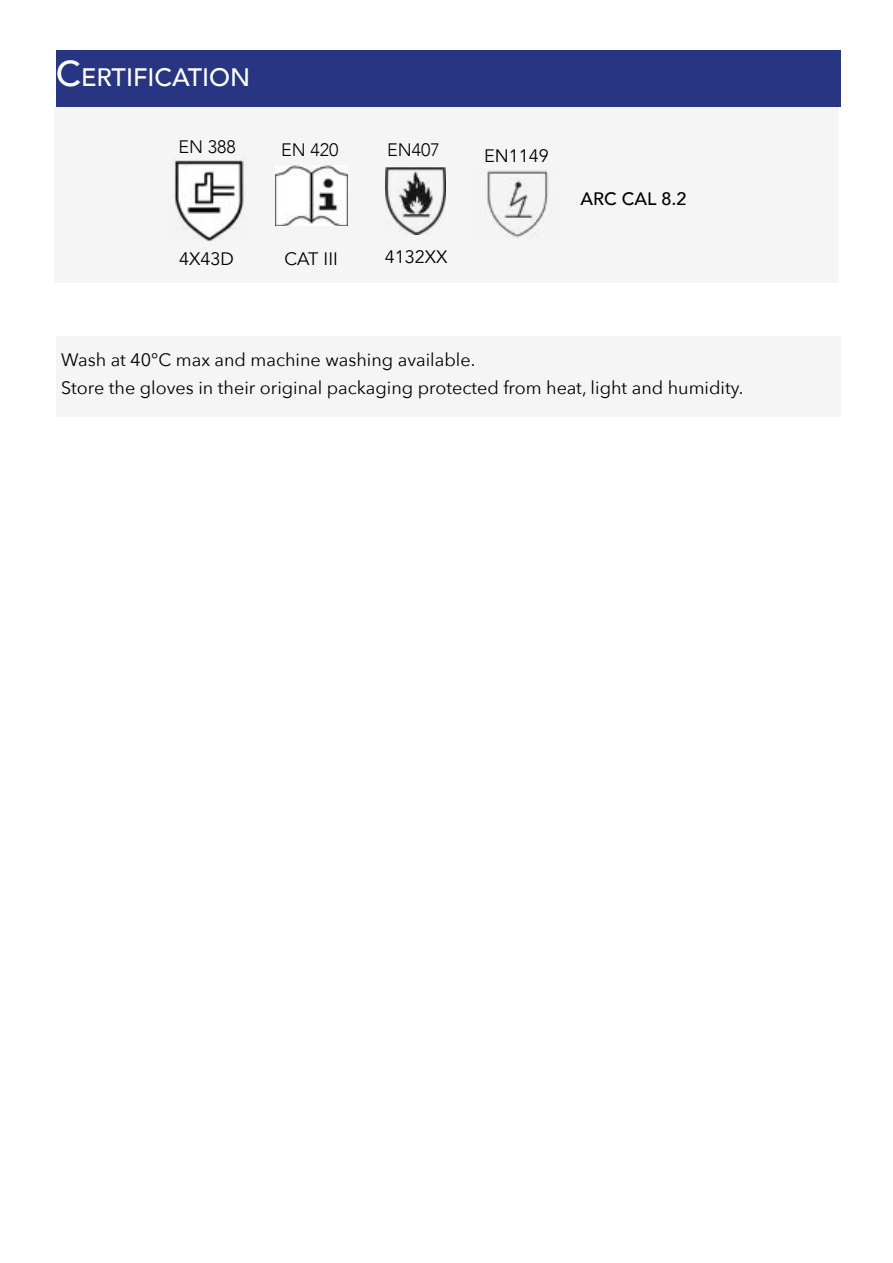
<style>
.page{position:relative;width:893px;height:1263px;background:#fff}
.page>*{position:absolute;margin:0;border:0;box-sizing:border-box;transform-origin:0 0}
.t1{font:500 25.2px "Avenir";color:#fff}
.t2{font:18px/27.6px "Avenir Next";color:#000}
.t3{font:18px "Avenir";color:#000}
.t4{font:300 18px "Avenir";color:#000}
.t5{font:500 18px "Avenir";color:#000}
.s1{font-size:36px}
</style>
<div class="page">
<div style="left:54px;top:106px;width:785px;height:177px;background:#f5f5f5"></div>
<div style="left:56px;top:50px;width:785px;height:56px;background:#283583"></div>
<img style="left:386px;top:167px;width:60px;height:68px">
<img style="left:485px;top:170px;width:64px;height:68px">
<img style="left:275px;top:166px;width:73px;height:60px">
<img style="left:174px;top:160px;width:74px;height:82px">
<div style="left:56px;top:336px;width:785px;height:81px;background:#f5f5f5"></div>
<h1 class="t1" style="left:56px;top:55px;width:196px"><span class="s1">C</span>ERTIFICATION</h1>
<p class="t4" style="left:179px;top:136px;width:59px">EN 388</p>
<p class="t4" style="left:281px;top:139px;width:59px">EN 420</p>
<p class="t4" style="left:387px;top:139px;width:54px">EN407</p>
<p class="t3" style="left:179px;top:248px;width:56px">4X43D</p>
<p class="t3" style="left:284px;top:248px;width:55px">CAT III</p>
<p class="t3" style="left:385px;top:246px;width:64px">4132XX</p>
<p class="t3" style="left:484px;top:145px;width:66px">EN1149</p>
<p class="t5" style="left:580px;top:183px;width:108px">ARC CAL 8.2</p>
<p class="t2" style="left:61px;top:345px;width:684px">Wash at 40°C max and machine washing available.<br>Store the gloves in their original packaging protected from heat, light and humidity.</p>
</div>
